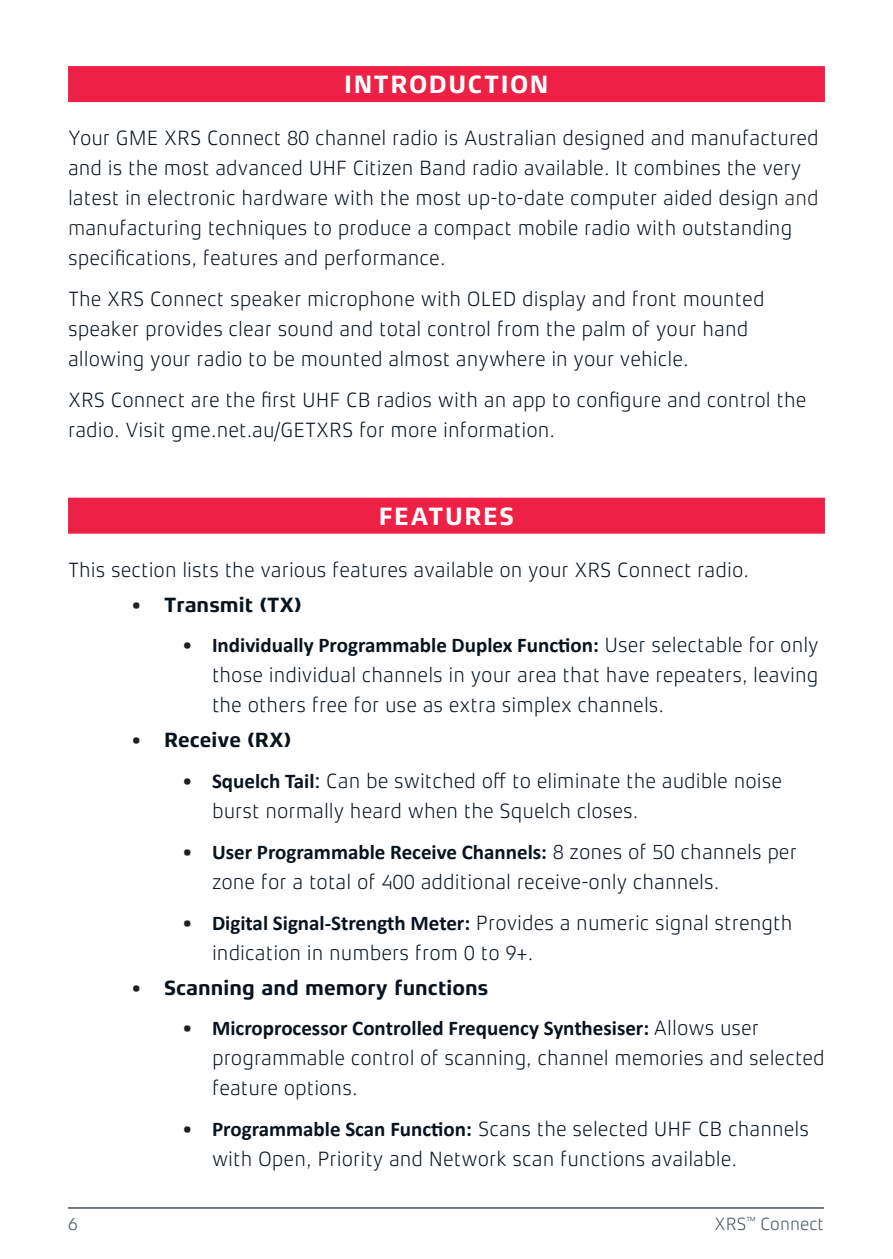
<style>
.page{position:relative;width:893px;height:1259px;background:#fff}
.page>*{position:absolute;margin:0;border:0;box-sizing:border-box;transform-origin:0 0}
.Title_level_1{font:700 25.5px "Xenois Sans Pro";letter-spacing:.06em;color:#fff}
.Normal_A6{font:300 21px/30px "Xenois Sans Pro";color:#08131e}
.t1{font:700 21px "Xenois Sans Pro";color:#08131e}
.t2{font:300 18px "Xenois Sans Pro";color:#45535b}
.s1{color:#231f20}
.s2{font-family:"Calibri";font-weight:700}
.s3{font-weight:500}
</style>
<div class="page">
<hr style="left:68px;top:1207px;width:756px;height:1px;background:#45535b">
<div style="left:68px;top:66px;width:757px;height:36px;background:#ed2145"></div>
<div style="left:68px;top:498px;width:757px;height:36px;background:#ed2145"></div>
<p class="Title_level_1" style="left:344px;top:70px;width:206px">INTRODUCTION</p>
<p class="Normal_A6" style="left:68px;top:123px;width:752px">Your GME XRS Connect 80 channel radio is Australian designed and manufactured and is the most advanced UHF Citizen Band radio available. It combines the very latest in electronic hardware with the most up-to-date computer aided design <span class="s1">and m</span>anufacturing techniques to produce a compact mobile radio with outstanding specifications, features and performance.</p>
<p class="Normal_A6" style="left:68px;top:284px;width:698px">The XRS Connect speaker microphone with OLED display and front mounted speaker provides clear sound and total control from the palm of your hand allowing your radio to be mounted almost anywhere in your vehicle.</p>
<p class="Normal_A6" style="left:68px;top:385px;width:740px">XRS Connect are the first UHF CB radios with an app to configure and control the radio. Visit gme.net.au/GETXRS for more information.</p>
<p class="Title_level_1" style="left:379px;top:502px;width:137px">FEATURES</p>
<p class="Normal_A6" style="left:68px;top:554px;width:682px">This section lists the various features available on your XRS Connect radio.</p>
<p class="t1" style="left:131px;top:592px;width:172px"><span class="s1">•</span> Transmit (TX)</p>
<p class="Normal_A6" style="left:212px;top:630px;width:608px;text-align:justify;text-indent:-30px"><span class="s1">•</span> <span class="s2">Individually Programmable Duplex Function:</span> User selectable for only those individual channels in your area that have repeaters, leaving the others free for use as extra simplex channels.</p>
<p class="t1" style="left:131px;top:728px;width:162px"><span class="s1">•</span> Receive (RX)</p>
<p class="Normal_A6" style="left:212px;top:766px;width:572px;text-indent:-30px"><span class="s1">•</span> <span class="s2">Squelch Tail</span><span class="s3">:</span> Can be switched off to eliminate the audible noise burst normally heard when the Squelch closes.</p>
<p class="Normal_A6" style="left:212px;top:836px;width:586px;text-indent:-30px"><span class="s1">•</span> <span class="s2">User Programmable Receive Channels:</span> 8 zones of 50 channels per zone for a total of 400 additional receive-only channels.</p>
<p class="Normal_A6" style="left:212px;top:907px;width:582px;text-indent:-30px"><span class="s1">•</span> <span class="s2">Digital Signal-Strength Meter:</span> Provides a numeric signal strength indication in numbers from 0 to 9+.</p>
<p class="t1" style="left:131px;top:975px;width:359px"><span class="s1">•</span> Scanning and memory functions</p>
<p class="Normal_A6" style="left:212px;top:1013px;width:614px;text-indent:-30px"><span class="s1">•</span> <span class="s2">Microprocessor Controlled Frequency Synthesiser:</span> Allows user programmable control of scanning, channel memories and selected feature options.</p>
<p class="Normal_A6" style="left:212px;top:1114px;width:599px;text-indent:-30px"><span class="s1">•</span> <span class="s2">Programmable Scan Function:</span> Scans the selected UHF CB channels with Open, Priority and Network scan functions available.</p>
<p class="t2" style="left:68px;top:1213px;width:11px">6</p>
<p class="t2" style="left:715px;top:1213px;width:111px">XRS<sup>™</sup> Connect</p>
</div>
